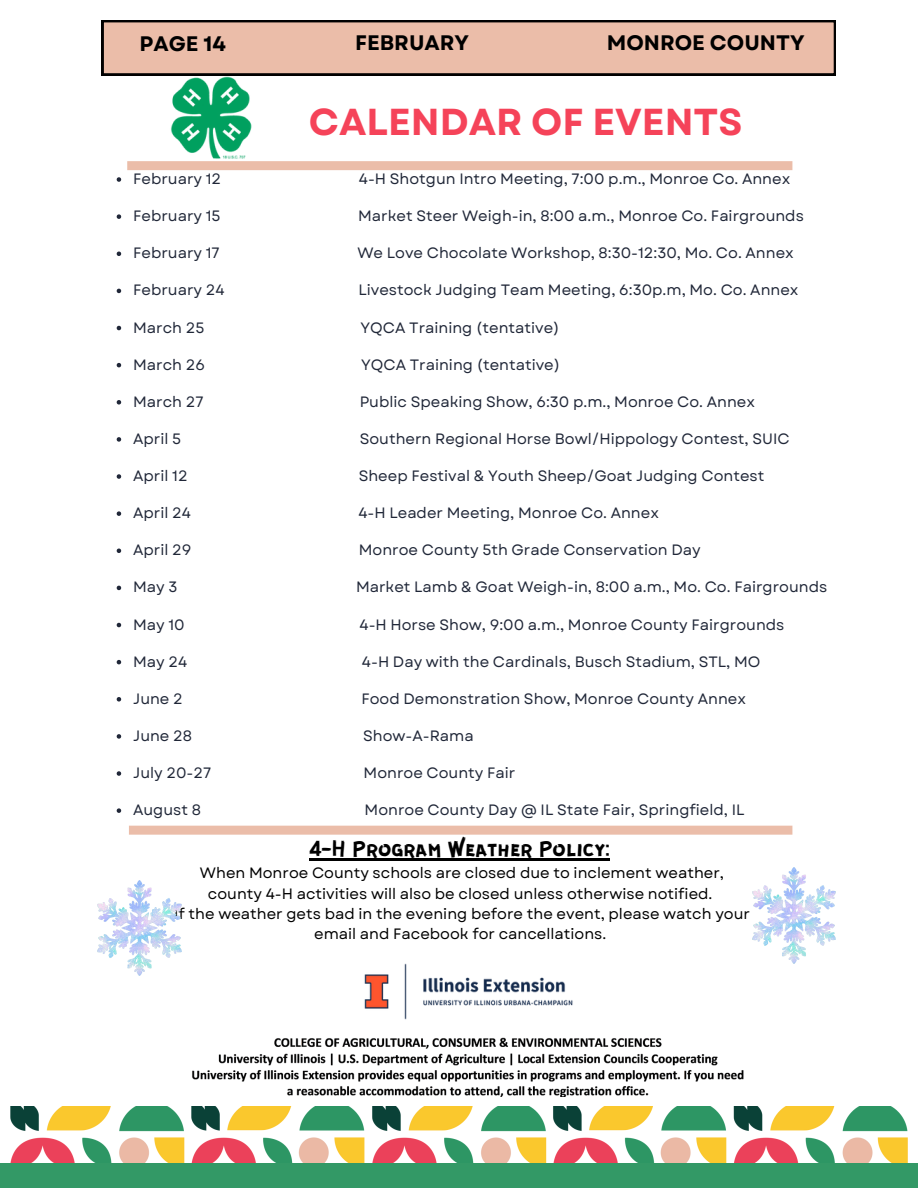
<style>
.page{position:relative;width:918px;height:1188px;background:#fff}
.page>*{position:absolute;margin:0;border:0;box-sizing:border-box;transform-origin:0 0}
.t1{font:700 37.5px "Garet";color:#f54359}
.t2{font:24px "GUERRILLA";color:#000}
.t3{font:700 21px "Garet";color:#000}
.t4{font:15px "Garet";color:#202738}
.t5{font:15px/20.2px "Garet";color:#000;text-align:center}
</style>
<div class="page">
<div style="left:127px;top:161px;width:665px;height:9px;background:#ebbda9"></div>
<img style="left:166px;top:75px;width:88px;height:87px">
<div style="left:0;top:1164px;width:918px;height:24px;background:#396"></div>
<img style="left:10px;top:1106px;width:898px;height:56px">
<img style="left:364px;top:963px;width:209px;height:57px">
<svg style="left:102px;top:20px;width:734px;height:55px;background:#d7ad9b"></svg>
<img style="left:192px;top:1037px;width:552px;height:59px">
<div style="left:129px;top:826px;width:663px;height:9px;background:#ebbda9"></div>
<img style="left:752px;top:868px;width:84px;height:96px">
<svg style="left:117px;top:177px;width:4px;height:5px"></svg>
<svg style="left:117px;top:214px;width:4px;height:5px"></svg>
<svg style="left:117px;top:252px;width:4px;height:4px"></svg>
<svg style="left:117px;top:289px;width:4px;height:4px"></svg>
<svg style="left:117px;top:326px;width:4px;height:4px"></svg>
<svg style="left:117px;top:363px;width:4px;height:4px"></svg>
<svg style="left:117px;top:400px;width:4px;height:5px"></svg>
<svg style="left:117px;top:437px;width:4px;height:5px"></svg>
<svg style="left:117px;top:474px;width:4px;height:5px"></svg>
<svg style="left:117px;top:511px;width:4px;height:5px"></svg>
<svg style="left:117px;top:549px;width:4px;height:4px"></svg>
<svg style="left:117px;top:586px;width:4px;height:4px"></svg>
<svg style="left:117px;top:623px;width:4px;height:4px"></svg>
<svg style="left:117px;top:660px;width:4px;height:4px"></svg>
<svg style="left:117px;top:697px;width:4px;height:5px"></svg>
<svg style="left:117px;top:734px;width:4px;height:5px"></svg>
<svg style="left:117px;top:771px;width:4px;height:5px"></svg>
<svg style="left:117px;top:808px;width:4px;height:5px"></svg>
<hr style="left:309px;top:858px;width:300px;height:2px;background:#000">
<img style="left:98px;top:880px;width:83px;height:96px">
<h2 class="t3" style="left:140px;top:29px;width:88px">PAGE 14</h2>
<h2 class="t3" style="left:355px;top:28px;width:116px">FEBRUARY</h2>
<h2 class="t3" style="left:607px;top:28px;width:199px">MONROE COUNTY</h2>
<p class="t1" style="left:309px;top:94px;width:435px">CALENDAR OF EVENTS</p>
<p class="t4" style="left:133px;top:168px;width:90px">February 12</p>
<p class="t4" style="left:359px;top:168px;width:433px">4-H Shotgun Intro Meeting, 7:00 p.m., Monroe Co. Annex</p>
<h1 class="t4" style="left:133px;top:205px;width:89px">February 15</h1>
<h1 class="t4" style="left:358px;top:205px;width:447px">Market Steer Weigh-in, 8:00 a.m., Monroe Co. Fairgrounds</h1>
<p class="t4" style="left:133px;top:242px;width:88px">February 17</p>
<p class="t4" style="left:357px;top:242px;width:438px">We Love Chocolate Workshop, 8:30-12:30, Mo. Co. Annex</p>
<p class="t4" style="left:133px;top:279px;width:93px">February 24</p>
<p class="t4" style="left:358px;top:279px;width:442px">Livestock Judging Team Meeting, 6:30p.m, Mo. Co. Annex</p>
<p class="t4" style="left:133px;top:316px;width:73px">March 25</p>
<p class="t4" style="left:361px;top:316px;width:200px">YQCA Training (tentative)</p>
<p class="t4" style="left:133px;top:354px;width:73px">March 26</p>
<p class="t4" style="left:361px;top:354px;width:200px">YQCA Training (tentative)</p>
<p class="t4" style="left:133px;top:391px;width:72px">March 27</p>
<p class="t4" style="left:360px;top:391px;width:397px">Public Speaking Show, 6:30 p.m., Monroe Co. Annex</p>
<p class="t4" style="left:133px;top:428px;width:50px">April 5</p>
<p class="t4" style="left:360px;top:428px;width:431px">Southern Regional Horse Bowl/Hippology Contest, SUIC</p>
<p class="t4" style="left:133px;top:465px;width:56px">April 12</p>
<p class="t4" style="left:359px;top:465px;width:407px">Sheep Festival &amp; Youth Sheep/Goat Judging Contest</p>
<p class="t4" style="left:133px;top:502px;width:59px">April 24</p>
<p class="t4" style="left:358px;top:502px;width:302px">4-H Leader Meeting, Monroe Co. Annex</p>
<p class="t4" style="left:133px;top:539px;width:60px">April 29</p>
<p class="t4" style="left:359px;top:539px;width:343px">Monroe County 5th Grade Conservation Day</p>
<p class="t4" style="left:133px;top:576px;width:46px">May 3</p>
<p class="t4" style="left:356px;top:576px;width:473px">Market Lamb &amp; Goat Weigh-in, 8:00 a.m., Mo. Co. Fairgrounds</p>
<p class="t4" style="left:133px;top:613px;width:53px">May 10</p>
<p class="t4" style="left:360px;top:613px;width:426px">4-H Horse Show, 9:00 a.m., Monroe County Fairgrounds</p>
<p class="t4" style="left:133px;top:651px;width:56px">May 24</p>
<p class="t4" style="left:362px;top:651px;width:400px">4-H Day with the Cardinals, Busch Stadium, STL, MO</p>
<p class="t4" style="left:133px;top:688px;width:51px">June 2</p>
<p class="t4" style="left:361px;top:688px;width:386px">Food Demonstration Show, Monroe County Annex</p>
<p class="t4" style="left:133px;top:725px;width:60px">June 28</p>
<p class="t4" style="left:363px;top:725px;width:112px">Show-A-Rama</p>
<p class="t4" style="left:133px;top:762px;width:79px">July 20-27</p>
<p class="t4" style="left:364px;top:762px;width:153px">Monroe County Fair</p>
<p class="t4" style="left:133px;top:799px;width:69px">August 8</p>
<p class="t4" style="left:365px;top:799px;width:381px">Monroe County Day @ IL State Fair, Springfield, IL</p>
<p class="t2" style="left:309px;top:833px;width:302px">4-H Program Weather Policy:</p>
<p class="t5" style="left:200px;top:863px;width:526px">When Monroe County schools are closed due to inclement weather, county 4-H activities will also be closed unless otherwise notified.</p>
<p class="t5" style="left:174px;top:904px;width:577px">If the weather gets bad in the evening before the event, please watch your email and Facebook for cancellations.</p>
</div>
